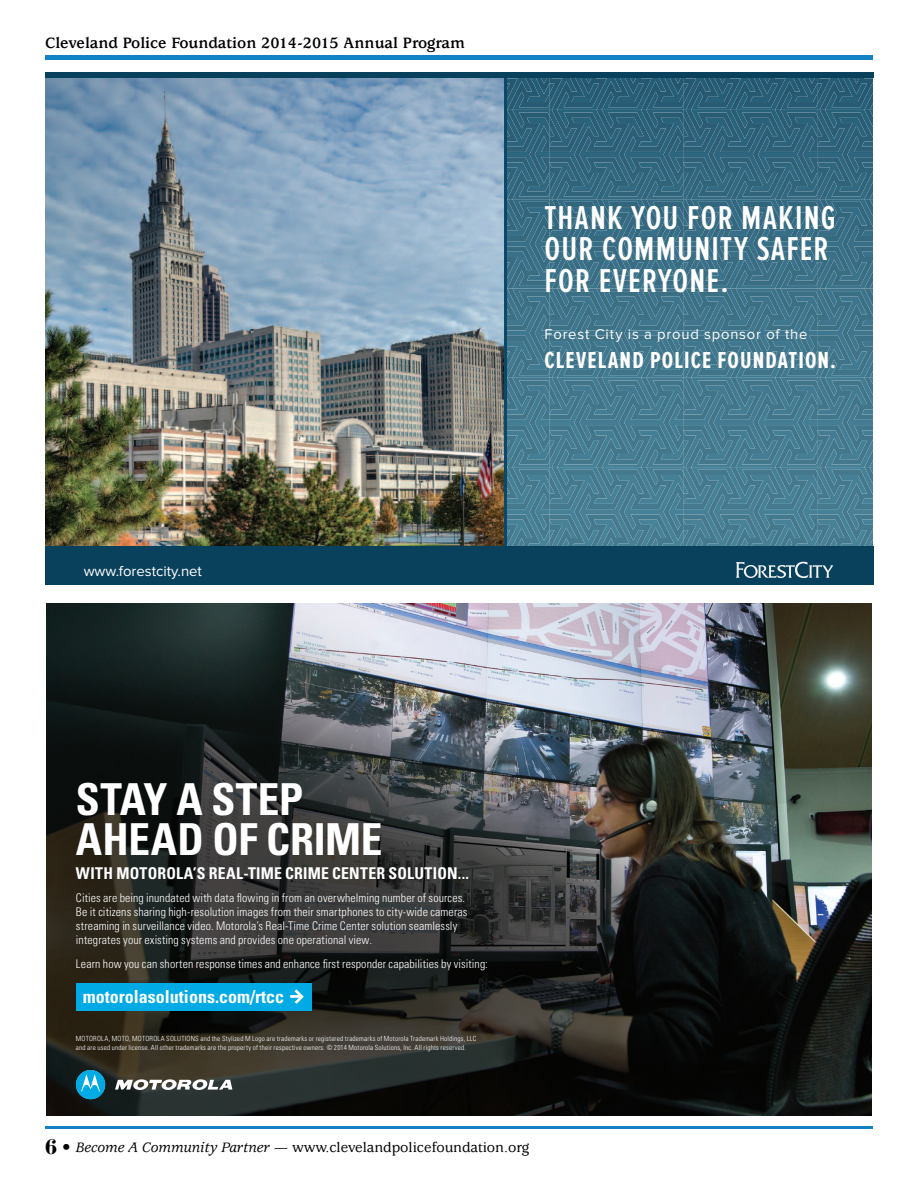
<style>
.page{position:relative;width:918px;height:1188px;background:#fff}
.page>*{position:absolute;margin:0;border:0;box-sizing:border-box;transform-origin:0 0}
.t1{font:700 condensed 44.1px/40.5px "Univers LT Std";letter-spacing:-.005em;color:#fff}
.t2{font:600 34.35px/31.3px "Proxima Nova Ex Cn";letter-spacing:.035em;color:#fff}
.t3{font:700 24px "Proxima Nova Ex Cn";letter-spacing:.045em;color:#fff}
.t4{font:700 condensed 18px "Univers LT Std";color:#fff}
.t5{font:700 16.5px "Usherwood";color:#000001}
.t6{font:700 condensed 16.2px "Univers LT Std";letter-spacing:.015em;color:#fff}
.t7{font:500 15px "Usherwood";color:#000001}
.t8{font:14.85px "Proxima Nova";letter-spacing:.05em;color:#fff}
.t9{font:14.85px "Proxima Nova";color:#fff}
.t10{font:300 condensed 11.85px/14px "Univers LT Std";letter-spacing:.01em;color:#fff}
.t11{font:300 condensed 7.05px/9.6px "Univers LT Std";letter-spacing:.03em;color:#fff}
.s1{font-family:"Numbers Strasse";font-weight:400;font-size:21px}
.s2{font-weight:700;font-size:16.5px}
.s3{font-style:italic}
</style>
<div class="page">
<hr style="left:45px;top:56px;width:828px;height:4px;background:#1282c5">
<hr style="left:45px;top:1126px;width:828px;height:3px;background:#1282c5">
<img style="left:47px;top:603px;width:824px;height:513px">
<svg style="left:115px;top:1079px;width:117px;height:12px"></svg>
<div style="left:76px;top:1070px;width:29px;height:29px;background:#00aae4;border-radius:50%"></div>
<svg style="left:81px;top:1074px;width:19px;height:18px"></svg>
<div style="left:76px;top:983px;width:235px;height:27px;background:#00aae4"></div>
<svg style="left:290px;top:989px;width:14px;height:15px"></svg>
<img style="left:45px;top:72px;width:828px;height:513px">
<h3 class="t5" style="left:45px;top:33px;width:422px">Cleveland Police Foundation 2014-2015 Annual Program</h3>
<p class="t9" style="left:84px;top:562px;width:120px">www.forestcity.net</p>
<h2 class="t2" style="left:544px;top:203px;width:293px">THANK YOU FOR MAKING<br>OUR COMMUNITY SAFER<br>FOR EVERYONE.</h2>
<p class="t8" style="left:544px;top:326px;width:265px">Forest City is a proud sponsor of the</p>
<h3 class="t3" style="left:544px;top:347px;width:293px">CLEVELAND POLICE FOUNDATION.</h3>
<h1 class="t1" style="left:76px;top:778px;width:308px">STAY A STEP<br>AHEAD OF CRIME</h1>
<h3 class="t6" style="left:76px;top:864px;width:394px">WITH MOTOROLA’S REAL-TIME CRIME CENTER SOLUTION...</h3>
<p class="t10" style="left:76px;top:891px;width:393px">Cities are being inundated with data flowing in from an overwhelming number of sources.<br>Be it citizens sharing high-resolution images from their smartphones to city-wide cameras streaming in surveillance video. Motorola’s Real-Time Crime Center solution seamlessly integrates your existing systems and provides one operational view.</p>
<p class="t10" style="left:76px;top:957px;width:413px">Learn how you can shorten response times and enhance first responder capabilities by visiting:</p>
<h3 class="t4" style="left:83px;top:986px;width:203px">motorolasolutions.com/rtcc</h3>
<p class="t11" style="left:76px;top:1034px;width:402px">MOTOROLA, MOTO, MOTOROLA SOLUTIONS and the Stylized M Logo are trademarks or registered trademarks of Motorola Trademark Holdings, LLC and are used under license. All other trademarks are the property of their respective owners. © 2014 Motorola Solutions, Inc. All rights reserved.</p>
<p class="t7" style="left:45px;top:1139px;width:486px"><span class="s1">6</span> <span class="s2">•</span> <span class="s3">Become A Community Partner</span> — www.clevelandpolicefoundation.org</p>
</div>
